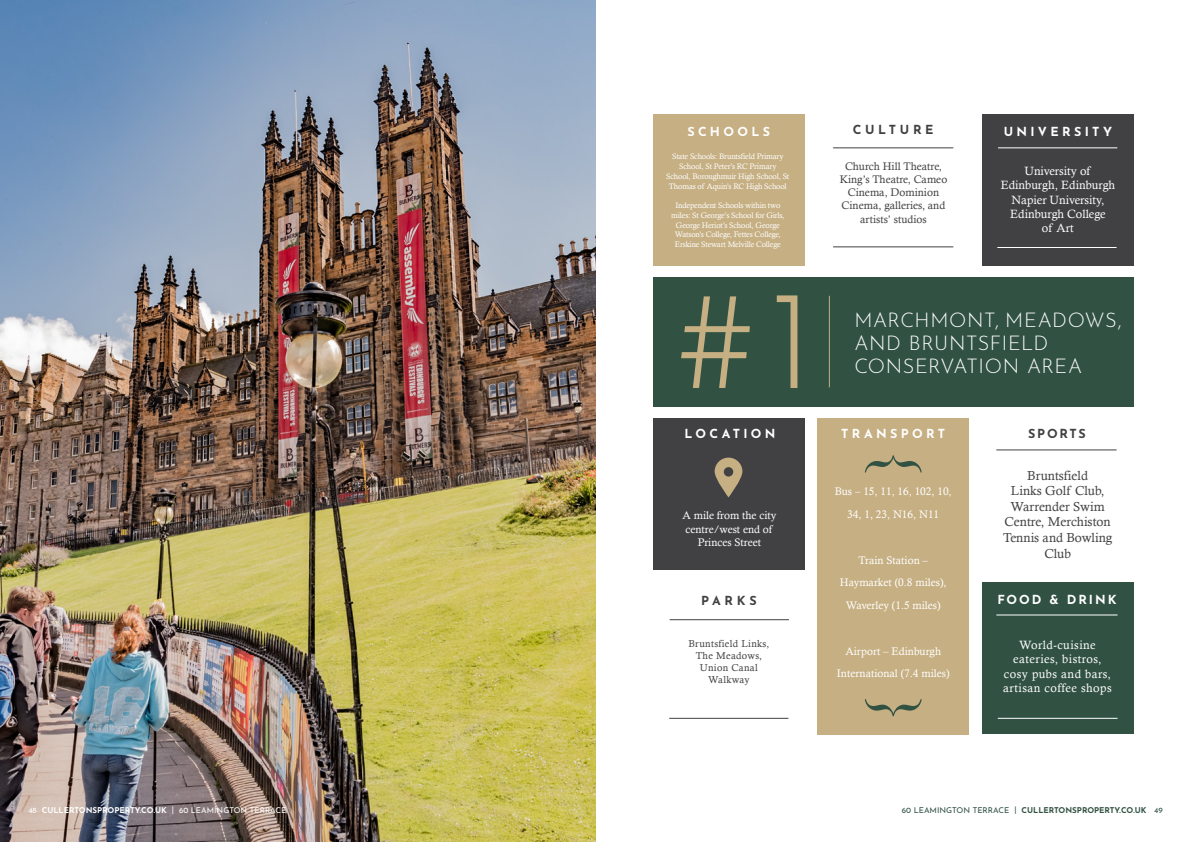
<style>
.page{position:relative;width:1191px;height:842px;background:#fff}
.page>*{position:absolute;margin:0;border:0;box-sizing:border-box;transform-origin:0 0}
.Large_copy{font:300 20px/23px "Josefin Sans";letter-spacing:.025em;color:#fff}
.Body_Grey{font:13px/15.6px "Calisto";color:#414042;text-align:center}
.Headline_white{font:700 12.5px "Josefin Sans";letter-spacing:.27em;color:#fff}
.Headline_grey{font:700 12.5px "Josefin Sans";letter-spacing:.28em;color:#414042}
.Headline_grey-2{font:700 12.5px "Josefin Sans";letter-spacing:.155em;color:#fff}
.Body_white{font:12px/14.4px "Calisto";color:#fff;text-align:center}
.Body_white-2{font:12px/14.4px "Calisto";letter-spacing:.04em;color:#fff;text-align:center}
.Body_white-3{font:11px/22.7px "Calisto";color:#fff;text-align:center}
.Body_Grey-2{font:11px/13.2px "Calisto";color:#414042;text-align:center}
.Body_Grey-3{font:10px/12px "Calisto";letter-spacing:.03em;color:#414042;text-align:center}
.Body_white-4{font:8px/9.8px "Calisto";letter-spacing:-.02em;color:#fff;text-align:center}
.t1{font:700 8px "Josefin Sans";color:#fff}
.t2{font:700 8px "Josefin Sans";color:#315243}
.s1{font-weight:400}
</style>
<div class="page">
<div style="left:653px;top:277px;width:480px;height:130px;background:#315243"></div>
<div style="left:981px;top:582px;width:152px;height:152px;background:#315243"></div>
<div style="left:981px;top:114px;width:152px;height:151px;background:#414042"></div>
<div style="left:653px;top:114px;width:151px;height:151px;background:#c6af82"></div>
<div style="left:653px;top:418px;width:151px;height:152px;background:#414042"></div>
<div style="left:817px;top:418px;width:152px;height:316px;background:#c6af82"></div>
<hr style="left:998px;top:148px;width:119px;height:1px;background:#fff">
<hr style="left:996px;top:450px;width:120px;height:1px;background:#414042">
<hr style="left:996px;top:615px;width:121px;height:1px;background:#fff">
<hr style="left:997px;top:718px;width:120px;height:1px;background:#fff">
<svg style="left:714px;top:458px;width:28px;height:39px"></svg>
<div style="left:724px;top:467px;width:9px;height:10px;background:#414042;border-radius:50%"></div>
<hr style="left:997px;top:247px;width:119px;height:1px;background:#fff">
<hr style="left:669px;top:619px;width:120px;height:1px;background:#414042">
<hr style="left:669px;top:718px;width:119px;height:1px;background:#414042">
<svg style="left:865px;top:455px;width:56px;height:17px"></svg>
<svg style="left:864px;top:699px;width:57px;height:17px"></svg>
<hr style="left:833px;top:148px;width:120px;height:1px;background:#414042">
<svg style="left:681px;top:295px;width:116px;height:93px"></svg>
<hr style="left:833px;top:247px;width:120px;height:1px;background:#414042">
<hr style="left:829px;top:296px;width:1px;height:91px;background:#c6af82">
<img style="left:0;top:0;width:595px;height:842px">
<p class="Headline_white" style="left:687px;top:120px;width:84px">SCHOOLS</p>
<p class="Body_white-4" style="left:666px;top:152px;width:125px">State Schools: Bruntsfield Primary School, St Peter’s RC Primary School, Boroughmuir High School, St Thomas of Aquin’s RC High School</p>
<p class="Body_white-4" style="left:671px;top:200px;width:115px">Independent Schools within two miles: St George’s School for Girls, George Heriot’s School, George Watson’s College, Fettes College, Erskine Stewart Melville College</p>
<p class="Headline_white" style="left:684px;top:423px;width:93px">LOCATION</p>
<p class="Body_white-3" style="left:682px;top:509px;width:95px;line-height:13.2px">A mile from the city centre/west end of<br>Princes Street</p>
<p class="Headline_grey" style="left:701px;top:589px;width:57px">PARKS</p>
<p class="Body_Grey-3" style="left:688px;top:637px;width:82px">Bruntsfield Links,<br>The Meadows,<br>Union Canal<br>Walkway</p>
<p class="Headline_grey" style="left:853px;top:118px;width:82px">CULTURE</p>
<p class="Body_Grey-2" style="left:839px;top:159px;width:109px">Church Hill Theatre,<br>King’s Theatre, Cameo<br>Cinema, Dominion<br>Cinema, galleries, and artists’ studios</p>
<p class="Headline_white" style="left:1003px;top:120px;width:110px">UNIVERSITY</p>
<p class="Body_white" style="left:1000px;top:163px;width:116px">University of<br>Edinburgh, Edinburgh<br>Napier University,<br>Edinburgh College</p>
<p class="Body_white" style="left:1042px;top:221px;width:33px">of Art</p>
<p class="Large_copy" style="left:854px;top:307px;width:269px">MARCHMONT, MEADOWS,<br>AND BRUNTSFIELD<br>CONSERVATION AREA</p>
<p class="Headline_white" style="left:841px;top:423px;width:105px">TRANSPORT</p>
<p class="Body_white-3" style="left:834px;top:480px;width:118px">Bus – 15, 11, 16, 102, 10,<br>34, 1, 23, N16, N11</p>
<p class="Body_white-3" style="left:840px;top:548px;width:108px">Train Station –<br>Haymarket (0.8 miles),<br>Waverley (1.5 miles)</p>
<p class="Body_white-3" style="left:837px;top:639px;width:114px">Airport – Edinburgh<br>International (7.4 miles)</p>
<p class="Headline_grey" style="left:1028px;top:423px;width:59px">SPORTS</p>
<p class="Body_Grey" style="left:1003px;top:467px;width:111px">Bruntsfield<br>Links Golf Club,<br>Warrender Swim<br>Centre, Merchiston<br>Tennis and Bowling<br>Club</p>
<p class="Headline_grey-2" style="left:997px;top:589px;width:121px">FOOD &amp; DRINK</p>
<p class="Body_white-2" style="left:1003px;top:637px;width:110px">World-cuisine eateries, bistros, cosy pubs and bars, artisan coffee shops</p>
<p class="t1" style="left:28px;top:803px;width:259px"><span class="s1">48</span> CULLERTONSPROPERTY.CO.UK <span class="s1">| 60 LEAMINGTON TERRACE</span></p>
<p class="t2" style="left:902px;top:803px;width:262px"><span class="s1">60 LEAMINGTON TERRACE |</span> CULLERTONSPROPERTY.CO.UK <span class="s1">49</span></p>
</div>
